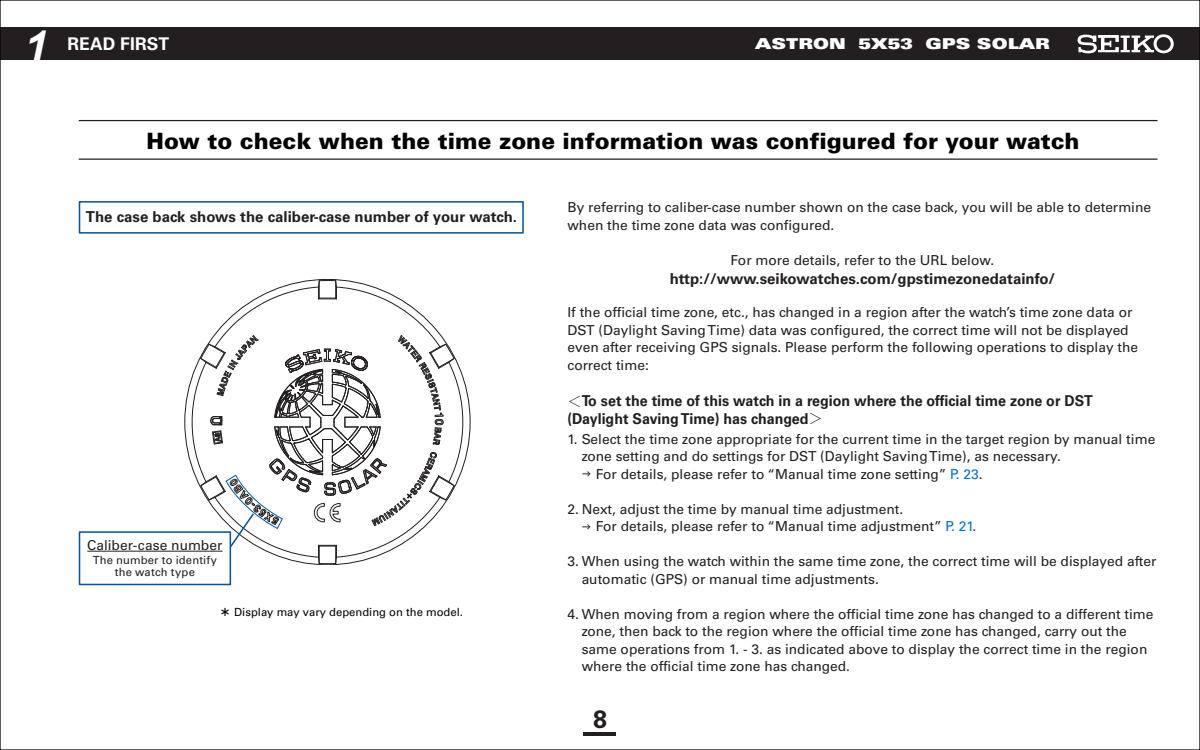
<style>
.page{position:relative;width:1200px;height:750px;background:#fff}
.page>*{position:absolute;margin:0;border:0;box-sizing:border-box;transform-origin:0 0}
.t1{font:italic 700 42.5px "Arial";color:#fff}
.t2{font:700 25px "Univers LT Std";color:#231f20}
.t3{font:900 22.5px "Univers LT Std";color:#030303}
.t4{font:700 17.5px "Univers LT Std";color:#fff}
.t5{font:700 15px "Univers LT Std";color:#231f20}
.t6{font:700 15px/17.5px "Univers LT Std";color:#231f20;scale:.95 1}
.t7{font:15px "Univers LT Std X Black Ex";color:#fff}
.t8{font:13.75px/17.5px "Univers LT Std";color:#231f20}
.t9{font:11.25px "Univers LT Std";color:#030303}
.t10{font:11.25px/12.5px "Univers LT Std";letter-spacing:.01em;color:#231f20;text-align:center}
.s1{font-family:"Koz Min Pro"}
.s2{font-family:"Koz Min Pro";font-weight:400}
.s3{color:#0072bc}
</style>
<div class="page">
<hr style="left:584px;top:732px;width:32px;height:4px;background:#231f20">
<div style="left:0;top:28px;width:1200px;height:32px;background:#231f20"></div>
<svg style="left:1077px;top:34px;width:97px;height:19px"></svg>
<hr style="left:79px;top:159px;width:1079px;height:1px;background:#231f20">
<hr style="left:79px;top:120px;width:1079px;height:1px;background:#231f20">
<div style="left:79px;top:531px;width:152px;height:54px;border:2px solid #055497"></div>
<svg style="left:187px;top:280px;width:280px;height:284px"></svg>
<div style="left:79px;top:201px;width:445px;height:33px;border:2px solid #055497"></div>
<hr style="left:87px;top:551px;width:136px;height:1px;background:#231f20">
<h1 class="t1" style="left:24px;top:19px;width:25px">1</h1>
<p class="t4" style="left:68px;top:33px;width:103px">READ FIRST</p>
<p class="t7" style="left:755px;top:34px;width:446px">ASTRON 5X53 GPS SOLAR<span class="s1">　　　　　　　　　　</span></p>
<h3 class="t3" style="left:147px;top:126px;width:935px">How to check when the time zone information was configured for your watch</h3>
<p class="t5" style="left:86px;top:208px;width:433px">The case back shows the caliber-case number of your watch.</p>
<p class="t8" style="left:568px;top:199px;width:585px">By referring to caliber-case number shown on the case back, you will be able to determine when the time zone data was configured.</p>
<p class="t8" style="left:731px;top:251px;width:265px">For more details, refer to the URL below.</p>
<p class="t5" style="left:670px;top:269px;width:387px">http://www.seikowatches.com/gpstimezonedatainfo/</p>
<p class="t8" style="left:568px;top:304px;width:572px">If the official time zone, etc., has changed in a region after the watch’s time zone data or DST (Daylight Saving Time) data was configured, the correct time will not be displayed even after receiving GPS signals. Please perform the following operations to display the correct time:</p>
<p class="t6" style="left:568px;top:392px;width:554px"><span class="s2">＜</span>To set the time of this watch in a region where the official time zone or DST (Daylight Saving Time) has changed<span class="s2">＞</span></p>
<p class="t8" style="left:568px;top:430px;width:589px">1. Select the time zone appropriate for the current time in the target region by manual time</p>
<p class="t8" style="left:582px;top:447px;width:481px">zone setting and do settings for DST (Daylight Saving Time), as necessary.</p>
<p class="t8" style="left:596px;top:465px;width:388px">For details, please refer to “Manual time zone setting” <span class="s3">P. 23</span>.</p>
<p class="t8" style="left:596px;top:500px;width:382px;text-indent:-28px">2. Next, adjust the time by manual time adjustment.<br>For details, please refer to “Manual time adjustment” <span class="s3">P. 21</span>.</p>
<p class="t8" style="left:582px;top:552px;width:576px;text-indent:-14px">3. When using the watch within the same time zone, the correct time will be displayed after automatic (GPS) or manual time adjustments.</p>
<p class="t8" style="left:582px;top:605px;width:573px;text-indent:-14px">4. When moving from a region where the official time zone has changed to a different time zone, then back to the region where the official time zone has changed, carry out the same operations from 1. - 3. as indicated above to display the correct time in the region where the official time zone has changed.</p>
<p class="t8" style="left:87px;top:536px;width:137px">Caliber-case number</p>
<p class="t10" style="left:93px;top:554px;width:126px">The number to identify the watch type</p>
<p class="t9" style="left:234px;top:605px;width:230px">Display may vary depending on the model.</p>
<h2 class="t2" style="left:593px;top:705px;width:15px">8</h2>
</div>
